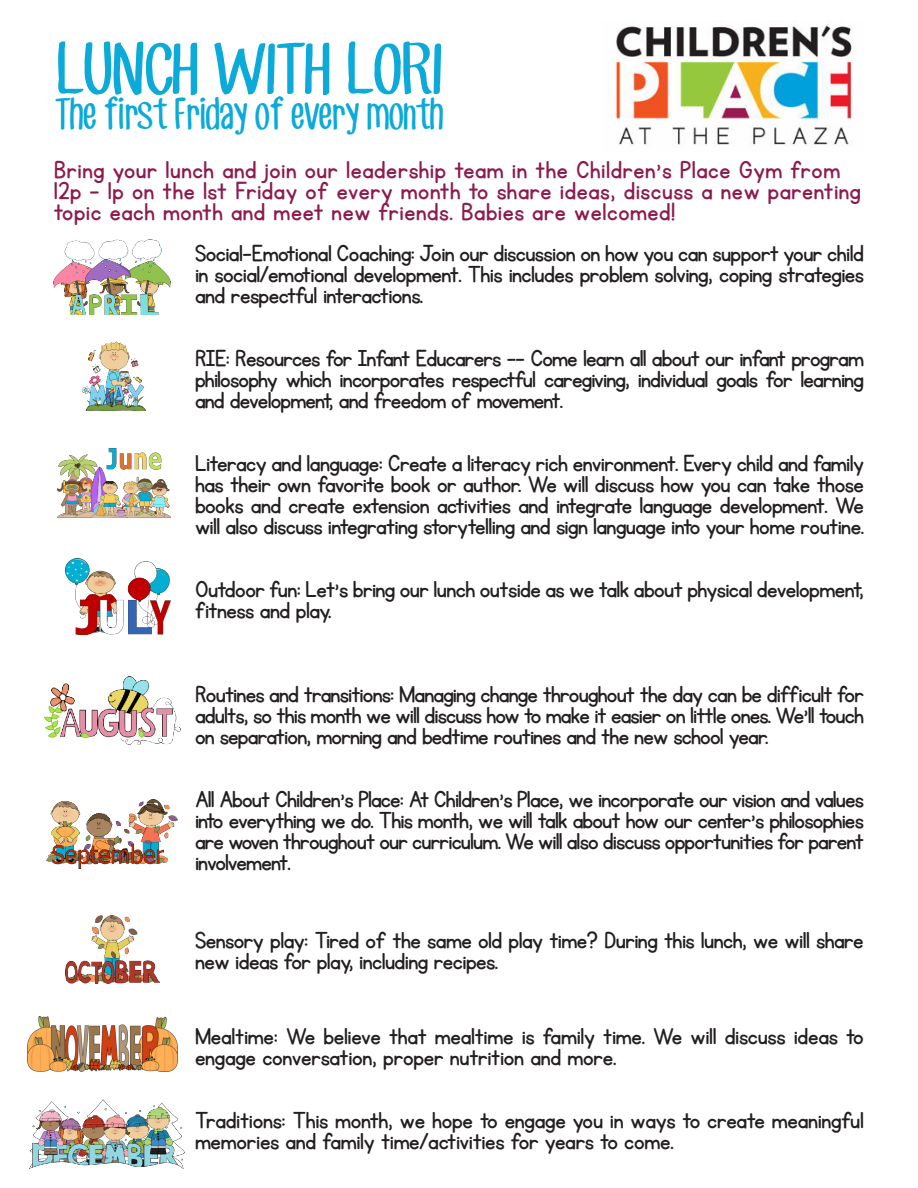
<style>
.page{position:relative;width:918px;height:1188px;background:#fff}
.page>*{position:absolute;margin:0;border:0;box-sizing:border-box;transform-origin:0 0}
.t1{font:64.8px "CF Jack Story";color:#0caad9;scale:.96 1}
.t2{font:39.6px "CF Jack Story";letter-spacing:-.01em;color:#0caad9;scale:.83 1}
.t3{font:28.5px/21px "KG Primary Penmanship";letter-spacing:.02em;color:#8d1a4d}
.t4{font:27px/21px "KG Primary Penmanship";letter-spacing:-.02em;color:#231f20;text-align:justify}
</style>
<div class="page">
<img style="left:616px;top:20px;width:237px;height:126px">
<img style="left:54px;top:240px;width:117px;height:74px">
<img style="left:82px;top:342px;width:64px;height:68px">
<img style="left:58px;top:449px;width:113px;height:68px">
<img style="left:65px;top:558px;width:106px;height:77px">
<img style="left:44px;top:677px;width:136px;height:68px">
<img style="left:47px;top:800px;width:131px;height:68px">
<img style="left:65px;top:915px;width:94px;height:69px">
<img style="left:27px;top:1017px;width:151px;height:55px">
<img style="left:30px;top:1100px;width:155px;height:68px">
<p class="t1" style="left:54px;top:27px;width:404px">LUNCH WITH LORI</p>
<p class="t2" style="left:54px;top:89px;width:470px">The first Friday of every month</p>
<p class="t3" style="left:54px;top:161px;width:809px">Bring your lunch and join our leadership team in the Children’s Place Gym from<br>12p - 1p on the 1st Friday of every month to share ideas, discuss a new parenting topic each month and meet new friends. Babies are welcomed!</p>
<p class="t4" style="left:195px;top:243px;width:671px">Social-Emotional Coaching: Join our discussion on how you can support your child in social/emotional development. This includes problem solving, coping strategies and respectful interactions.</p>
<p class="t4" style="left:195px;top:348px;width:671px">RIE: Resources for Infant Educarers -- Come learn all about our infant program philosophy which incorporates respectful caregiving, individual goals for learning and development, and freedom of movement.</p>
<p class="t4" style="left:195px;top:453px;width:671px">Literacy and language: Create a literacy rich environment. Every child and family has their own favorite book or author. We will discuss how you can take those books and create extension activities and integrate language development. We will also discuss integrating storytelling and sign language into your home routine.</p>
<p class="t4" style="left:195px;top:579px;width:670px">Outdoor fun: Let’s bring our lunch outside as we talk about physical development, fitness and play.</p>
<p class="t4" style="left:195px;top:684px;width:671px">Routines and transitions: Managing change throughout the day can be difficult for adults, so this month we will discuss how to make it easier on little ones. We’ll touch on separation, morning and bedtime routines and the new school year.</p>
<p class="t4" style="left:195px;top:789px;width:671px">All About Children’s Place: At Children’s Place, we incorporate our vision and values into everything we do. This month, we will talk about how our center’s philosophies are woven throughout our curriculum. We will also discuss opportunities for parent involvement.</p>
<p class="t4" style="left:195px;top:930px;width:670px">Sensory play: Tired of the same old play time? During this lunch, we will share new ideas for play, including recipes.</p>
<p class="t4" style="left:195px;top:1026px;width:670px">Mealtime: We believe that mealtime is family time. We will discuss ideas to engage conversation, proper nutrition and more.</p>
<p class="t4" style="left:195px;top:1110px;width:670px">Traditions: This month, we hope to engage you in ways to create meaningful memories and family time/activities for years to come.</p>
</div>
